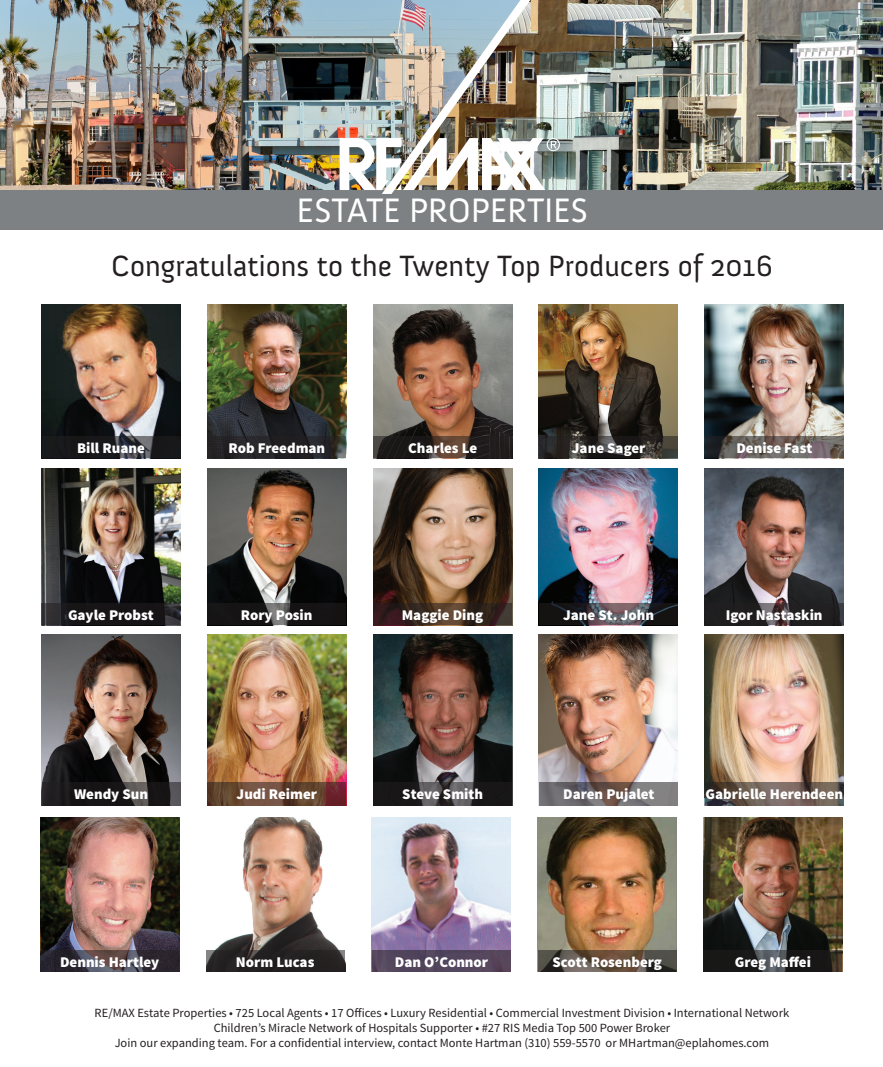
<style>
.page{position:relative;width:883px;height:1067px;background:#fff}
.page>*{position:absolute;margin:0;border:0;box-sizing:border-box;transform-origin:0 0}
.t1{font:34.75px "Anivers";letter-spacing:-.01em;color:#fff}
.t2{font:30px "Anivers";color:#231f20}
.t3{font:900 14.88px "Source Sans Pro";color:#fff}
.t4{font:12.5px/15px "Source Sans Pro";color:#231f20;text-align:center}
</style>
<div class="page">
<img style="left:682px;top:0;width:201px;height:190px">
<img style="left:0;top:0;width:382px;height:190px">
<div style="left:0;top:190px;width:883px;height:39px;background:#7e8183"></div>
<img style="left:382px;top:0;width:300px;height:194px">
<img style="left:340px;top:138px;width:220px;height:52px">
<img style="left:42px;top:304px;width:138px;height:132px">
<svg style="left:42px;top:436px;width:138px;height:22px;background:#242427"></svg>
<img style="left:42px;top:469px;width:138px;height:134px">
<svg style="left:41px;top:603px;width:139px;height:22px;background:#1d1c1e"></svg>
<img style="left:42px;top:634px;width:138px;height:147px">
<svg style="left:42px;top:781px;width:138px;height:24px;background:#272526"></svg>
<img style="left:40px;top:817px;width:139px;height:133px">
<svg style="left:40px;top:950px;width:139px;height:21px;background:#3e3740"></svg>
<img style="left:207px;top:304px;width:139px;height:132px">
<div style="left:207px;top:436px;width:139px;height:22px;background:#231f20"></div>
<img style="left:207px;top:469px;width:139px;height:134px">
<svg style="left:207px;top:603px;width:139px;height:22px;background:#222121"></svg>
<img style="left:207px;top:634px;width:139px;height:147px">
<svg style="left:207px;top:781px;width:139px;height:24px;background:#6b4434"></svg>
<img style="left:215px;top:817px;width:124px;height:133px">
<div style="left:206px;top:950px;width:139px;height:21px;background:#231f20"></div>
<img style="left:373px;top:304px;width:139px;height:132px">
<svg style="left:373px;top:436px;width:139px;height:22px;background:#322824"></svg>
<img style="left:373px;top:469px;width:139px;height:134px">
<svg style="left:373px;top:603px;width:139px;height:22px;background:#3d2a22"></svg>
<img style="left:373px;top:634px;width:139px;height:147px">
<svg style="left:373px;top:781px;width:139px;height:24px;background:#312f30"></svg>
<img style="left:372px;top:817px;width:139px;height:133px">
<div style="left:372px;top:950px;width:139px;height:21px;background:#53465d"></div>
<img style="left:539px;top:304px;width:139px;height:132px">
<svg style="left:539px;top:436px;width:139px;height:22px;background:#32302d"></svg>
<img style="left:539px;top:469px;width:139px;height:134px">
<svg style="left:539px;top:603px;width:139px;height:22px;background:#373438"></svg>
<img style="left:539px;top:634px;width:139px;height:147px">
<svg style="left:539px;top:781px;width:139px;height:24px;background:#746d6e"></svg>
<img style="left:538px;top:817px;width:139px;height:133px">
<svg style="left:538px;top:950px;width:139px;height:21px;background:#574b40"></svg>
<img style="left:705px;top:304px;width:139px;height:132px">
<svg style="left:705px;top:436px;width:139px;height:22px;background:#625b58"></svg>
<img style="left:705px;top:469px;width:139px;height:134px">
<svg style="left:705px;top:603px;width:139px;height:22px;background:#2c282a"></svg>
<img style="left:705px;top:634px;width:139px;height:147px">
<svg style="left:705px;top:781px;width:139px;height:24px;background:#685a52"></svg>
<img style="left:704px;top:817px;width:139px;height:154px">
<svg style="left:703px;top:950px;width:139px;height:21px;background:#282828"></svg>
<h1 class="t1" style="left:297px;top:192px;width:293px">ESTATE PROPERTIES</h1>
<p class="t2" style="left:111px;top:249px;width:663px">Congratulations to the Twenty Top Producers of 2016</p>
<p class="t3" style="left:77px;top:438px;width:69px">Bill Ruane</p>
<p class="t3" style="left:228px;top:438px;width:98px">Rob Freedman</p>
<p class="t3" style="left:408px;top:438px;width:71px">Charles Le</p>
<p class="t3" style="left:572px;top:438px;width:75px">Jane Sager</p>
<p class="t3" style="left:736px;top:438px;width:77px">Denise Fast</p>
<p class="t3" style="left:68px;top:605px;width:87px">Gayle Probst</p>
<p class="t3" style="left:241px;top:605px;width:73px">Rory Posin</p>
<p class="t3" style="left:402px;top:605px;width:83px">Maggie Ding</p>
<p class="t3" style="left:563px;top:605px;width:92px">Jane St. John</p>
<p class="t3" style="left:726px;top:605px;width:98px">Igor Nastaskin</p>
<p class="t3" style="left:74px;top:784px;width:76px">Wendy Sun</p>
<p class="t3" style="left:237px;top:784px;width:82px">Judi Reimer</p>
<p class="t3" style="left:402px;top:784px;width:82px">Steve Smith</p>
<p class="t3" style="left:563px;top:784px;width:93px">Daren Pujalet</p>
<p class="t3" style="left:705px;top:784px;width:139px">Gabrielle Herendeen</p>
<p class="t3" style="left:60px;top:951px;width:101px">Dennis Hartley</p>
<p class="t3" style="left:236px;top:951px;width:80px">Norm Lucas</p>
<p class="t3" style="left:395px;top:951px;width:95px">Dan O’Connor</p>
<p class="t3" style="left:553px;top:951px;width:111px">Scott Rosenberg</p>
<p class="t3" style="left:735px;top:951px;width:78px">Greg Maffei</p>
<p class="t4" style="left:95px;top:1005px;width:696px">RE/MAX Estate Properties • 725 Local Agents • 17 Offices • Luxury Residential • Commercial Investment Division • International Network</p>
<p class="t4" style="left:115px;top:1020px;width:656px">Children’s Miracle Network of Hospitals Supporter • #27 RIS Media Top 500 Power Broker<br>Join our expanding team. For a confidential interview, contact Monte Hartman (310) 559-5570 or MHartman@eplahomes.com</p>
</div>
